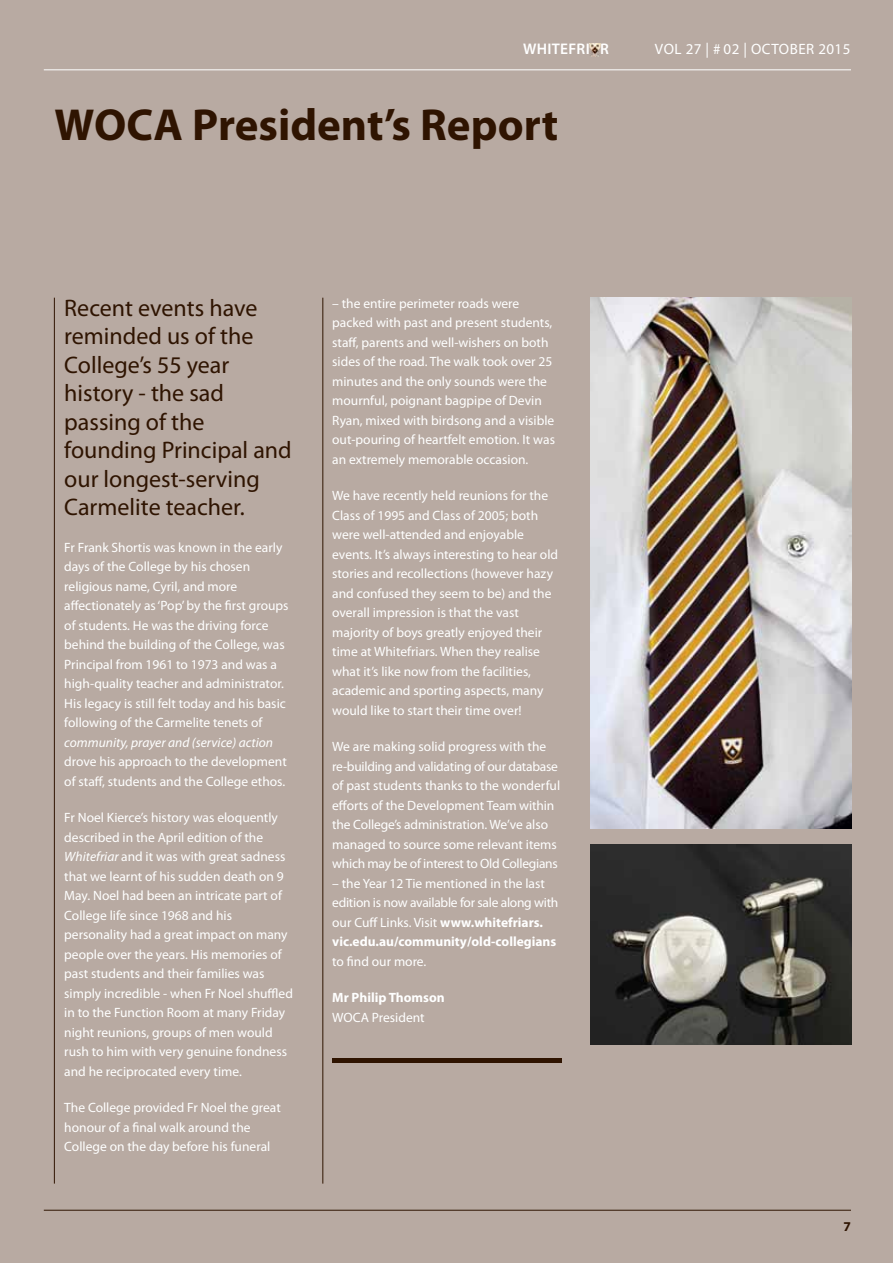
<style>
.page{position:relative;width:893px;height:1263px;background:#b8aaa2}
.page>*{position:absolute;margin:0;border:0;box-sizing:border-box;transform-origin:0 0}
.t1{font:700 45px "Myriad Pro";color:#2f1401}
.t2{font:24px/28.5px "Myriad Pro";color:#2f1401}
.t3{font:600 15.45px "Myriad Pro";letter-spacing:.02em;color:#fff}
.t4{font:15px "Myriad Pro";letter-spacing:.03em;color:#fff}
.t5{font:13.5px/19.5px "Myriad Pro";color:#fff}
.t6{font:italic 13.5px "Myriad Pro";color:#fff}
.t7{font:700 13.5px "Myriad Pro";color:#fff}
.t8{font:700 13.5px "Myriad Pro";color:#2f1401}
.s1{font-style:italic}
.s2{font-weight:700}
</style>
<div class="page">
<hr style="left:44px;top:69px;width:807px;height:1px;background:#fff">
<hr style="left:44px;top:1210px;width:807px;height:1px;background:#2f1401">
<hr style="left:54px;top:298px;width:1px;height:885px;background:#2f1401">
<hr style="left:323px;top:298px;width:1px;height:885px;background:#2f1401">
<div style="left:332px;top:1058px;width:230px;height:5px;background:#2f1401"></div>
<svg style="left:590px;top:44px;width:10px;height:12px"></svg>
<img style="left:591px;top:298px;width:260px;height:530px">
<img style="left:591px;top:845px;width:260px;height:200px">
<p class="t3" style="left:523px;top:39px;width:87px">WHITEFRI R</p>
<p class="t4" style="left:655px;top:39px;width:197px">VOL 27 | # 02 | OCTOBER 2015</p>
<h1 class="t1" style="left:55px;top:96px;width:505px">WOCA President’s Report</h1>
<h2 class="t2" style="left:64px;top:293px;width:229px">Recent events have reminded us of the<br>College’s 55 year history - the sad passing of the founding Principal and our longest-serving<br>Carmelite teacher.</h2>
<p class="t5" style="left:64px;top:537px;width:226px">Fr Frank Shortis was known in the early days of the College by his chosen religious name, Cyril, and more affectionately as ‘Pop’ by the first groups of students. He was the driving force behind the building of the College, was Principal from 1961 to 1973 and was a high-quality teacher and administrator.<br>His legacy is still felt today and his basic following of the Carmelite tenets of</p>
<p class="t6" style="left:64px;top:734px;width:210px">community, prayer and (service) action</p>
<p class="t5" style="left:64px;top:752px;width:224px">drove his approach to the development of staff, students and the College ethos.</p>
<p class="t5" style="left:64px;top:808px;width:230px">Fr Noel Kierce’s history was eloquently described in the April edition of the <span class="s1">Whitefriar</span> and it was with great sadness that we learnt of his sudden death on 9<br>May. Noel had been an intricate part of College life since 1968 and his personality had a great impact on many people over the years. His memories of past students and their families was simply incredible - when Fr Noel shuffled in to the Function Room at many Friday night reunions, groups of men would rush to him with very genuine fondness and he reciprocated every time.</p>
<p class="t5" style="left:64px;top:1098px;width:218px">The College provided Fr Noel the great honour of a final walk around the<br>College on the day before his funeral</p>
<p class="t5" style="left:332px;top:293px;width:224px">– the entire perimeter roads were packed with past and present students, staff, parents and well-wishers on both sides of the road. The walk took over 25 minutes and the only sounds were the mournful, poignant bagpipe of Devin Ryan, mixed with birdsong and a visible out-pouring of heartfelt emotion. It was an extremely memorable occasion.</p>
<p class="t5" style="left:332px;top:486px;width:227px">We have recently held reunions for the Class of 1995 and Class of 2005; both were well-attended and enjoyable events. It’s always interesting to hear old stories and recollections (however hazy and confused they seem to be) and the overall impression is that the vast majority of boys greatly enjoyed their time at Whitefriars. When they realise what it’s like now from the facilities, academic and sporting aspects, many would like to start their time over!</p>
<p class="t5" style="left:332px;top:736px;width:230px">We are making solid progress with the re-building and validating of our database of past students thanks to the wonderful efforts of the Development Team within the College’s administration. We’ve also managed to source some relevant items which may be of interest to Old Collegians</p>
<p class="t5" style="left:332px;top:873px;width:228px">– the Year 12 Tie mentioned in the last edition is now available for sale along with our Cuff Links. Visit <span class="s2">www.whitefriars. vic.edu.au/community/old-collegians</span></p>
<p class="t5" style="left:332px;top:951px;width:96px">to find our more.</p>
<p class="t7" style="left:332px;top:989px;width:114px">Mr Philip Thomson</p>
<p class="t5" style="left:332px;top:1007px;width:94px">WOCA President</p>
<p class="t8" style="left:843px;top:1217px;width:9px">7</p>
</div>
